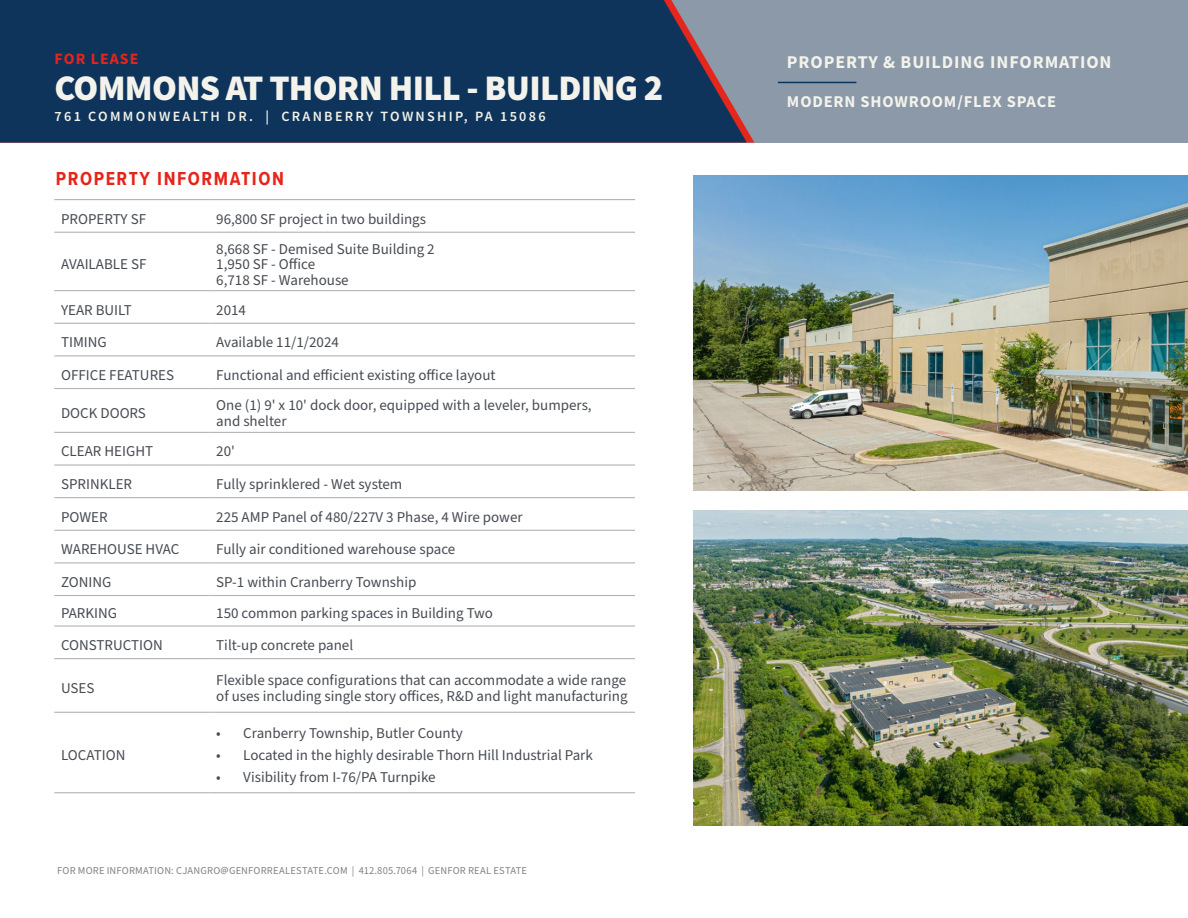
<style>
.page{position:relative;width:1188px;height:918px;background:#fff}
.page>*{position:absolute;margin:0;border:0;box-sizing:border-box;transform-origin:0 0}
.t1{font:900 36px "Source Sans Pro";letter-spacing:-.02em;color:#f3f3eb}
.Body_Bullets{font:700 19.5px "Proxima Nova Cond";letter-spacing:.08em;color:#e72419}
.t2{font:700 18px "Source Sans Pro";letter-spacing:.05em;color:#f3f3eb}
.t3{font:700 16.5px "Source Sans Pro";letter-spacing:.05em;color:#f3f3eb}
.t4{font:700 15.75px "Source Sans Pro";letter-spacing:.07em;color:#e72419}
.Table_Content{font:15px/16.5px "Source Sans Pro";color:#474c53}
.Bold_Table_Content{font:15px "Source Sans Pro";color:#474c53}
.t5{font:600 14.1px "Source Sans Pro";letter-spacing:.16em;color:#f3f3eb}
.t6{font:10.5px "Source Sans Pro";letter-spacing:.02em;color:#808285}
</style>
<div class="page">
<img style="left:694px;top:511px;width:494px;height:315px">
<svg style="left:210px;top:200px;width:425px;height:512px"></svg>
<hr style="left:54px;top:290px;width:156px;height:1px;background:#b2b3b7">
<hr style="left:210px;top:290px;width:425px;height:1px;background:#b2b3b7">
<hr style="left:54px;top:323px;width:156px;height:1px;background:#b2b3b7">
<hr style="left:210px;top:323px;width:425px;height:1px;background:#b2b3b7">
<hr style="left:54px;top:355px;width:156px;height:1px;background:#b2b3b7">
<hr style="left:210px;top:355px;width:425px;height:1px;background:#b2b3b7">
<hr style="left:54px;top:388px;width:156px;height:1px;background:#b2b3b7">
<hr style="left:210px;top:388px;width:425px;height:1px;background:#b2b3b7">
<hr style="left:54px;top:432px;width:156px;height:1px;background:#b2b3b7">
<hr style="left:210px;top:432px;width:425px;height:1px;background:#b2b3b7">
<hr style="left:54px;top:464px;width:156px;height:2px;background:#b2b3b7">
<hr style="left:210px;top:464px;width:425px;height:2px;background:#b2b3b7">
<hr style="left:54px;top:497px;width:156px;height:1px;background:#b2b3b7">
<hr style="left:210px;top:497px;width:425px;height:1px;background:#b2b3b7">
<hr style="left:54px;top:530px;width:156px;height:1px;background:#b2b3b7">
<hr style="left:210px;top:530px;width:425px;height:1px;background:#b2b3b7">
<hr style="left:54px;top:562px;width:156px;height:1px;background:#b2b3b7">
<hr style="left:210px;top:562px;width:425px;height:1px;background:#b2b3b7">
<hr style="left:54px;top:595px;width:156px;height:1px;background:#b2b3b7">
<hr style="left:210px;top:595px;width:425px;height:1px;background:#b2b3b7">
<hr style="left:54px;top:625px;width:156px;height:2px;background:#b2b3b7">
<hr style="left:210px;top:625px;width:425px;height:2px;background:#b2b3b7">
<hr style="left:54px;top:658px;width:156px;height:1px;background:#b2b3b7">
<hr style="left:210px;top:658px;width:425px;height:1px;background:#b2b3b7">
<hr style="left:54px;top:712px;width:156px;height:1px;background:#b2b3b7">
<hr style="left:210px;top:712px;width:425px;height:1px;background:#b2b3b7">
<hr style="left:54px;top:792px;width:156px;height:1px;background:#b2b3b7">
<hr style="left:210px;top:792px;width:425px;height:1px;background:#b2b3b7">
<hr style="left:54px;top:199px;width:156px;height:1px;background:#b2b3b7">
<hr style="left:210px;top:199px;width:425px;height:1px;background:#b2b3b7">
<hr style="left:54px;top:232px;width:156px;height:1px;background:#b2b3b7">
<hr style="left:210px;top:232px;width:425px;height:1px;background:#b2b3b7">
<div style="left:0;top:0;width:1188px;height:142px;background:#8b99a9"></div>
<div style="left:0;top:0;width:747px;height:142px;background:#0f345c"></div>
<hr style="left:778px;top:82px;width:78px;height:1px;background:#0a355e">
<img style="left:694px;top:175px;width:494px;height:316px">
<p class="t4" style="left:55px;top:48px;width:85px">FOR LEASE</p>
<p class="t1" style="left:55px;top:63px;width:610px">COMMONS AT THORN HILL - BUILDING 2</p>
<p class="t5" style="left:55px;top:107px;width:493px">761 COMMONWEALTH DR. | CRANBERRY TOWNSHIP, PA 15086</p>
<p class="Body_Bullets" style="left:56px;top:164px;width:230px">PROPERTY INFORMATION</p>
<p class="Bold_Table_Content" style="left:61px;top:209px;width:87px">PROPERTY SF</p>
<p class="Table_Content" style="left:216px;top:211px;width:211px">96,800 SF project in two buildings</p>
<p class="Bold_Table_Content" style="left:61px;top:254px;width:87px">AVAILABLE SF</p>
<p class="Table_Content" style="left:216px;top:241px;width:220px">8,668 SF - Demised Suite Building 2</p>
<p class="Table_Content" style="left:216px;top:256px;width:100px">1,950 SF - Office</p>
<p class="Table_Content" style="left:216px;top:272px;width:134px">6,718 SF - Warehouse</p>
<p class="Bold_Table_Content" style="left:61px;top:300px;width:72px">YEAR BUILT</p>
<p class="Table_Content" style="left:216px;top:302px;width:31px">2014</p>
<p class="Bold_Table_Content" style="left:61px;top:332px;width:47px">TIMING</p>
<p class="Table_Content" style="left:216px;top:335px;width:124px">Available 11/1/2024</p>
<p class="Bold_Table_Content" style="left:61px;top:365px;width:115px">OFFICE FEATURES</p>
<p class="Table_Content" style="left:216px;top:367px;width:281px">Functional and efficient existing office layout</p>
<p class="Bold_Table_Content" style="left:61px;top:403px;width:86px">DOCK DOORS</p>
<p class="Table_Content" style="left:216px;top:397px;width:377px">One (1) 9' x 10' dock door, equipped with a leveler, bumpers, and shelter</p>
<p class="Bold_Table_Content" style="left:61px;top:441px;width:94px">CLEAR HEIGHT</p>
<p class="Table_Content" style="left:216px;top:444px;width:20px">20'</p>
<p class="Bold_Table_Content" style="left:61px;top:474px;width:73px">SPRINKLER</p>
<p class="Table_Content" style="left:216px;top:476px;width:188px">Fully sprinklered - Wet system</p>
<p class="Bold_Table_Content" style="left:61px;top:507px;width:48px">POWER</p>
<p class="Table_Content" style="left:216px;top:509px;width:308px">225 AMP Panel of 480/227V 3 Phase, 4 Wire power</p>
<p class="Bold_Table_Content" style="left:61px;top:539px;width:120px">WAREHOUSE HVAC</p>
<p class="Table_Content" style="left:216px;top:542px;width:241px">Fully air conditioned warehouse space</p>
<p class="Bold_Table_Content" style="left:61px;top:572px;width:52px">ZONING</p>
<p class="Table_Content" style="left:216px;top:574px;width:202px">SP-1 within Cranberry Township</p>
<p class="Bold_Table_Content" style="left:61px;top:603px;width:58px">PARKING</p>
<p class="Table_Content" style="left:216px;top:606px;width:278px">150 common parking spaces in Building Two</p>
<p class="Bold_Table_Content" style="left:61px;top:635px;width:103px">CONSTRUCTION</p>
<p class="Table_Content" style="left:216px;top:637px;width:138px">Tilt-up concrete panel</p>
<p class="Bold_Table_Content" style="left:61px;top:678px;width:35px">USES</p>
<p class="Table_Content" style="left:216px;top:672px;width:413px">Flexible space configurations that can accommodate a wide range of uses including single story offices, R&amp;D and light manufacturing</p>
<p class="Bold_Table_Content" style="left:61px;top:745px;width:66px">LOCATION</p>
<p class="Table_Content" style="left:216px;top:725px;width:248px">• Cranberry Township, Butler County</p>
<p class="Table_Content" style="left:216px;top:747px;width:378px">• Located in the highly desirable Thorn Hill Industrial Park</p>
<p class="Table_Content" style="left:216px;top:770px;width:221px">• Visibility from I-76/PA Turnpike</p>
<p class="t6" style="left:57px;top:863px;width:471px">FOR MORE INFORMATION: CJANGRO@GENFORREALESTATE.COM | 412.805.7064 | GENFOR REAL ESTATE</p>
<p class="t2" style="left:787px;top:50px;width:326px">PROPERTY &amp; BUILDING INFORMATION</p>
<p class="t3" style="left:787px;top:91px;width:271px">MODERN SHOWROOM/FLEX SPACE</p>
</div>
